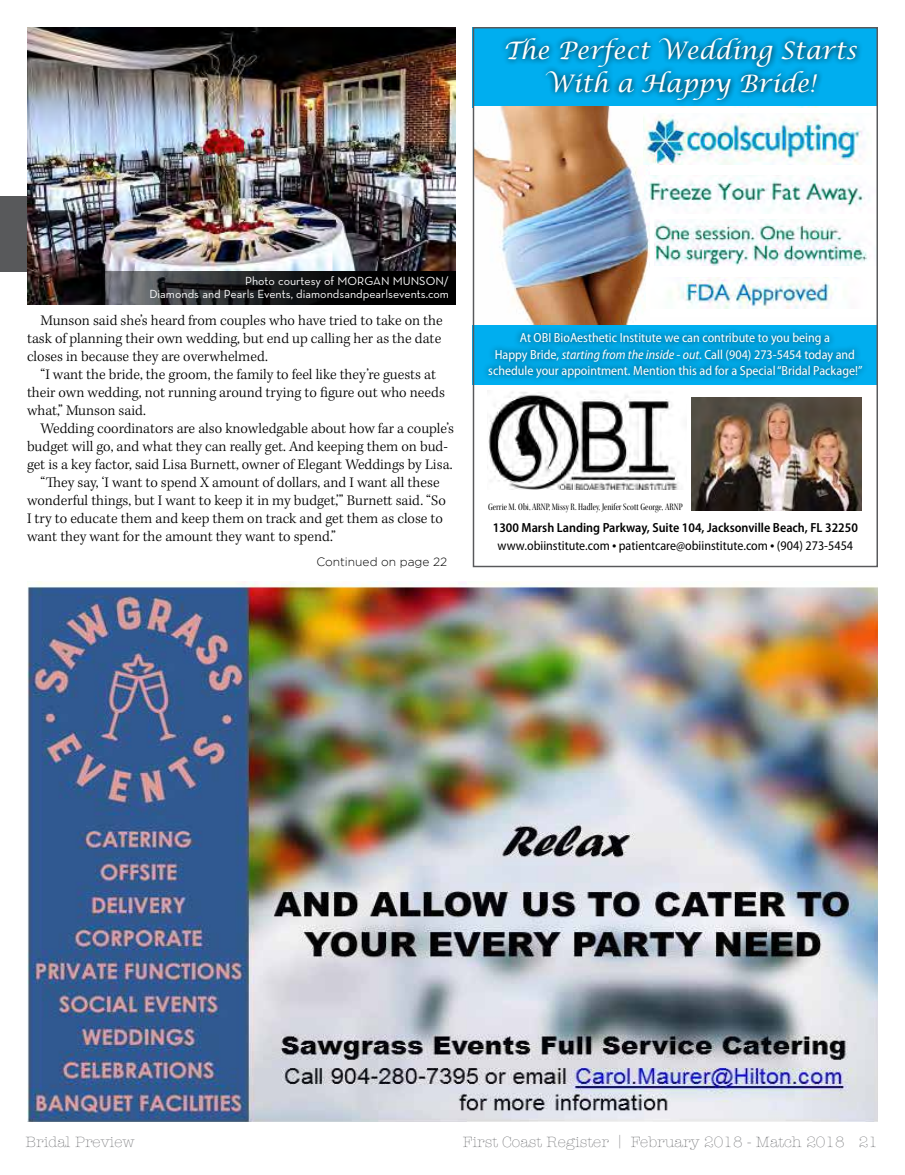
<style>
.page{position:relative;width:905px;height:1175px;background:#fff}
.page>*{position:absolute;margin:0;border:0;box-sizing:border-box;transform-origin:0 0}
.t1{font:italic 24.15px/32.2px "Lucida Calligraphy";color:#fff;text-align:center}
.t2{font:300 15px/18px "Kepler Std";color:#000;text-align:justify}
.t3{font:300 15px "American Typewriter Std";color:#6d6e71}
.t4{font:semi-condensed 13.2px/16.2px "Myriad Pro";color:#fff;text-align:center}
.t5{font:semi-condensed 13.2px/17.5px "Myriad Pro";color:#000;text-align:center}
.t6{font:12px/13.5px "Neutra Text";color:#fff;text-align:right}
.t7{font:300 12px "Gotham";color:#000}
.t8{font:10.2px "Kepler Std Cn Disp";letter-spacing:.005em;color:#000;scale:1.04 1}
.s1{font-style:italic}
.s2{font-weight:600}
.s3{font-family:"Calibri";font-stretch:normal;font-size:7.35px}
.s4{font-size:13.5px}
</style>
<div class="page">
<div style="left:0;top:196px;width:231px;height:76px;background:#58595b"></div>
<div style="left:473px;top:27px;width:405px;height:81px;background:#00aeef"></div>
<img style="left:474px;top:107px;width:402px;height:219px">
<div style="left:499px;top:32px;width:364px;height:75px;background:#000;opacity:.97"></div>
<img style="left:487px;top:392px;width:192px;height:97px">
<img style="left:691px;top:397px;width:170px;height:113px">
<div style="left:650px;top:108px;width:228px;height:208px;background:#fff"></div>
<img style="left:644px;top:113px;width:220px;height:51px">
<div style="left:473px;top:326px;width:405px;height:59px;background:#00aeef"></div>
<div style="left:482px;top:326px;width:387px;height:58px;background:#000;opacity:.75"></div>
<img style="left:645px;top:176px;width:220px;height:38px">
<img style="left:654px;top:220px;width:213px;height:45px">
<img style="left:646px;top:278px;width:190px;height:30px">
<img style="left:27px;top:581px;width:851px;height:540px">
<img style="left:28px;top:27px;width:427px;height:277px">
<svg style="left:34px;top:271px;width:422px;height:33px;background:#201f20"></svg>
<h1 class="t1" style="left:503px;top:36px;width:355px">The Perfect Wedding Starts<br>With a Happy Bride!</h1>
<p class="t6" style="left:149px;top:274px;width:301px">Photo courtesy of MORGAN MUNSON/<br>Diamonds and Pearls Events, diamondsandpearlsevents.com</p>
<p class="t2" style="left:27px;top:312px;width:417px;text-indent:14px">Munson said she’s heard from couples who have tried to take on the task of planning their own wedding, but end up calling her as the date closes in because they are overwhelmed.</p>
<p class="t2" style="left:27px;top:366px;width:419px;text-align:left;text-indent:14px">“I want the bride, the groom, the family to feel like they’re guests at their own wedding, not running around trying to figure out who needs what,” Munson said.</p>
<p class="t2" style="left:40px;top:420px;width:415px">Wedding coordinators are also knowledgable about how far a couple’s</p>
<p class="t2" style="left:27px;top:438px;width:422px">budget will go, and what they can really get. And keeping them on bud-</p>
<p class="t2" style="left:27px;top:456px;width:427px">get is a key factor, said Lisa Burnett, owner of Elegant Weddings by Lisa.</p>
<p class="t2" style="left:40px;top:474px;width:400px">“They say, ‘I want to spend X amount of dollars, and I want all these</p>
<p class="t2" style="left:27px;top:492px;width:420px">wonderful things, but I want to keep it in my budget,’” Burnett said. “So</p>
<p class="t2" style="left:27px;top:510px;width:417px">I try to educate them and keep them on track and get them as close to</p>
<p class="t2" style="left:27px;top:528px;width:310px">want they want for the amount they want to spend.”</p>
<p class="t7" style="left:316px;top:555px;width:132px">Continued on page 22</p>
<p class="t4" style="left:488px;top:330px;width:376px">At OBI BioAesthetic Institute we can contribute to you being a<br>Happy Bride, <span class="s1">starting from the inside - out</span>. Call (904) 273-5454 today and schedule your appointment. Mention this ad for a Special “Bridal Package!”</p>
<p class="t8" style="left:488px;top:501px;width:189px">Gerrie M. Obi, ARNP, Missy R. Hadley, Jenifer Scott George, ARNP</p>
<p class="t5" style="left:493px;top:518px;width:366px"><span class="s2">1300 Marsh Landing Parkway, Suite 104, Jacksonville Beach, FL 32250 </span>www.obiinstitute.com <span class="s3">●</span> patientcare@obiinstitute.com <span class="s3">●</span> (904) 273-5454</p>
<p class="t3" style="left:26px;top:1133px;width:111px">Bridal Preview</p>
<p class="t3" style="left:463px;top:1133px;width:416px">First Coast Register <span class="s4">|</span> February 2018 - Match 2018 21</p>
</div>
